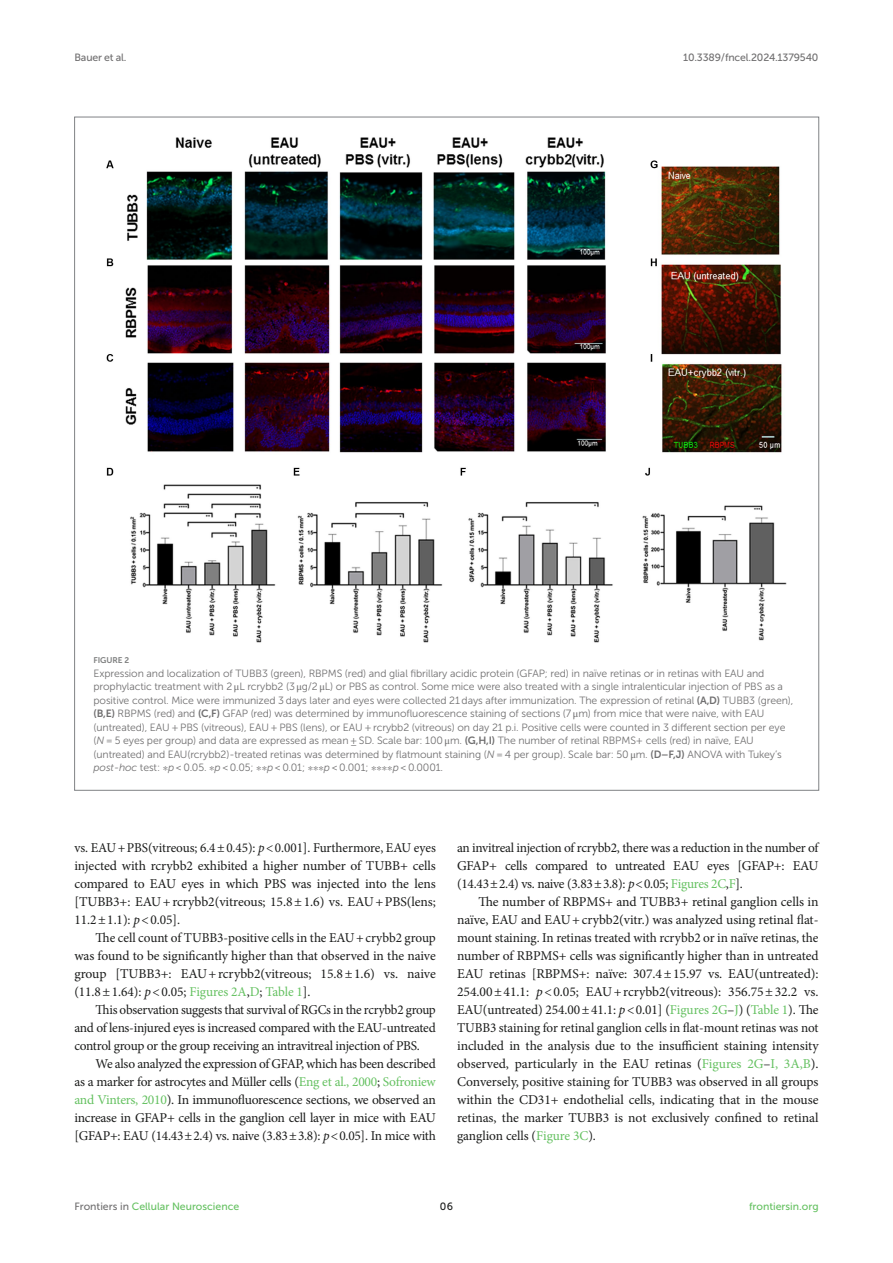
<style>
.page{position:relative;width:893px;height:1263px;background:#fff}
.page>*{position:absolute;margin:0;border:0;box-sizing:border-box;transform-origin:0 0}
.TEXT{font:13.5px/18px "Minion Pro";letter-spacing:-.015em;color:#1b1c1b;text-align:justify}
.FIG_LEG{font:10.5px/13.5px "Museo Sans 300";letter-spacing:-.01em;color:#706f70}
.t1{font:10.5px "Museo Sans 500";color:#65c161}
.t2{font:10.5px "Museo Sans 500";letter-spacing:-.015em;color:#706f70}
.t3{font:10.5px "Museo Sans 500";color:#1b1c1b}
.FIG_HD{font:8.25px "Museo Sans 700";letter-spacing:-.01em;color:#7e7f7f}
.s1{font-family:"STIX General"}
.s2{font-family:"Museo Sans 700"}
.s3{font-style:italic}
.s4{color:#65c161}
.s5{color:#706f70}
</style>
<div class="page">
<img style="left:106px;top:137px;width:681px;height:506px">
<p class="t2" style="left:74px;top:51px;width:54px">Bauer et al.</p>
<p class="t2" style="left:683px;top:51px;width:137px">10.3389/fncel.2024.1379540</p>
<p class="FIG_HD" style="left:94px;top:656px;width:37px">FIGURE 2</p>
<p class="FIG_LEG" style="left:94px;top:666px;width:701px">Expression and localization of TUBB3 (green), RBPMS (red) and glial fibrillary acidic protein (GFAP; red) in naïve retinas or in retinas with EAU and prophylactic treatment with 2 <span class="s1">μ</span>L rcrybb2 (3 <span class="s1">μ</span>g/2 <span class="s1">μ</span>L) or PBS as control. Some mice were also treated with a single intralenticular injection of PBS as a positive control. Mice were immunized 3 days later and eyes were collected 21 days after immunization. The expression of retinal <span class="s2">(A,D)</span> TUBB3 (green), <span class="s2">(B,E)</span> RBPMS (red) and <span class="s2">(C,F)</span> GFAP (red) was determined by immunofluorescence staining of sections (7 <span class="s1">μ</span>m) from mice that were naive, with EAU (untreated), EAU + PBS (vitreous), EAU + PBS (lens), or EAU + rcrybb2 (vitreous) on day 21 p.i. Positive cells were counted in 3 different section per eye (<span class="s3">N</span> = 5 eyes per group) and data are expressed as mean ± SD. Scale bar: 100 <span class="s1">μ</span>m. <span class="s2">(G,H,I)</span> The number of retinal RBPMS+ cells (red) in naïve, EAU (untreated) and EAU(rcrybb2)-treated retinas was determined by flatmount staining (<span class="s3">N</span> = 4 per group). Scale bar: 50 <span class="s1">μ</span>m. <span class="s2">(D–F,J)</span> ANOVA with Tukey’s <span class="s3">post-hoc</span> test: <span class="s1">∗</span><span class="s3">p</span> &lt; 0.05. <span class="s1">∗</span><span class="s3">p</span> &lt; 0.05; <span class="s1">∗∗</span><span class="s3">p</span> &lt; 0.01; <span class="s1">∗∗∗</span><span class="s3">p</span> &lt; 0.001; <span class="s1">∗∗∗∗</span><span class="s3">p</span> &lt; 0.0001.</p>
<p class="TEXT" style="left:74px;top:839px;width:363px">vs. EAU+PBS(vitreous; 6.4±0.45): <span class="s3">p</span>&lt;0.001]. Furthermore, EAU eyes injected with rcrybb2 exhibited a higher number of TUBB+ cells compared to EAU eyes in which PBS was injected into the lens [TUBB3+: EAU+rcrybb2(vitreous; 15.8±1.6) vs. EAU+PBS(lens; 11.2±1.1): <span class="s3">p</span>&lt;0.05].</p>
<p class="TEXT" style="left:74px;top:929px;width:363px;text-indent:21px">The cell count of TUBB3-positive cells in the EAU+crybb2 group was found to be significantly higher than that observed in the naive group [TUBB3+: EAU+rcrybb2(vitreous; 15.8±1.6) vs. naive (11.8±1.64): <span class="s3">p</span>&lt;0.05; <span class="s4">Figures 2A</span>,<span class="s4">D</span>; <span class="s4">Table 1</span>].</p>
<p class="TEXT" style="left:74px;top:1001px;width:363px;text-indent:21px">This observation suggests that survival of RGCs in the rcrybb2 group and of lens-injured eyes is increased compared with the EAU-untreated control group or the group receiving an intravitreal injection of PBS.</p>
<p class="TEXT" style="left:74px;top:1055px;width:363px;text-indent:21px">We also analyzed the expression of GFAP, which has been described as a marker for astrocytes and Müller cells (<span class="s4">Eng et al., 2000</span>; <span class="s4">Sofroniew and Vinters, 2010</span>). In immunofluorescence sections, we observed an increase in GFAP+ cells in the ganglion cell layer in mice with EAU [GFAP+: EAU (14.43±2.4) vs. naive (3.83±3.8): <span class="s3">p</span>&lt;0.05]. In mice with</p>
<p class="TEXT" style="left:457px;top:839px;width:363px">an invitreal injection of rcrybb2, there was a reduction in the number of GFAP+ cells compared to untreated EAU eyes [GFAP+: EAU (14.43±2.4) vs. naive (3.83±3.8): <span class="s3">p</span>&lt;0.05; <span class="s4">Figures 2C</span>,<span class="s4">F</span>].</p>
<p class="TEXT" style="left:457px;top:893px;width:363px;text-indent:21px">The number of RBPMS+ and TUBB3+ retinal ganglion cells in naïve, EAU and EAU+crybb2(vitr.) was analyzed using retinal flat&shy;mount staining. In retinas treated with rcrybb2 or in naïve retinas, the number of RBPMS+ cells was significantly higher than in untreated EAU retinas [RBPMS+: naïve: 307.4±15.97 vs. EAU(untreated):<br>254.00±41.1: <span class="s3">p</span>&lt;0.05; EAU+rcrybb2(vitreous): 356.75±32.2 vs.<br>EAU(untreated) 254.00±41.1: <span class="s3">p</span>&lt;0.01] (<span class="s4">Figures 2G</span>–<span class="s4">J</span>) (<span class="s4">Table 1</span>). The TUBB3 staining for retinal ganglion cells in flat-mount retinas was not included in the analysis due to the insufficient staining intensity observed, particularly in the EAU retinas (<span class="s4">Figures 2G</span>–<span class="s4">I, 3A,B</span>).<br>Conversely, positive staining for TUBB3 was observed in all groups within the CD31+ endothelial cells, indicating that in the mouse retinas, the marker TUBB3 is not exclusively confined to retinal ganglion cells (<span class="s4">Figure 3C</span>).</p>
<p class="t1" style="left:74px;top:1200px;width:166px"><span class="s5">Frontiers in</span> Cellular Neuroscience</p>
<p class="t3" style="left:440px;top:1200px;width:15px">06</p>
<p class="t1" style="left:749px;top:1200px;width:71px">frontiersin.org</p>
</div>
